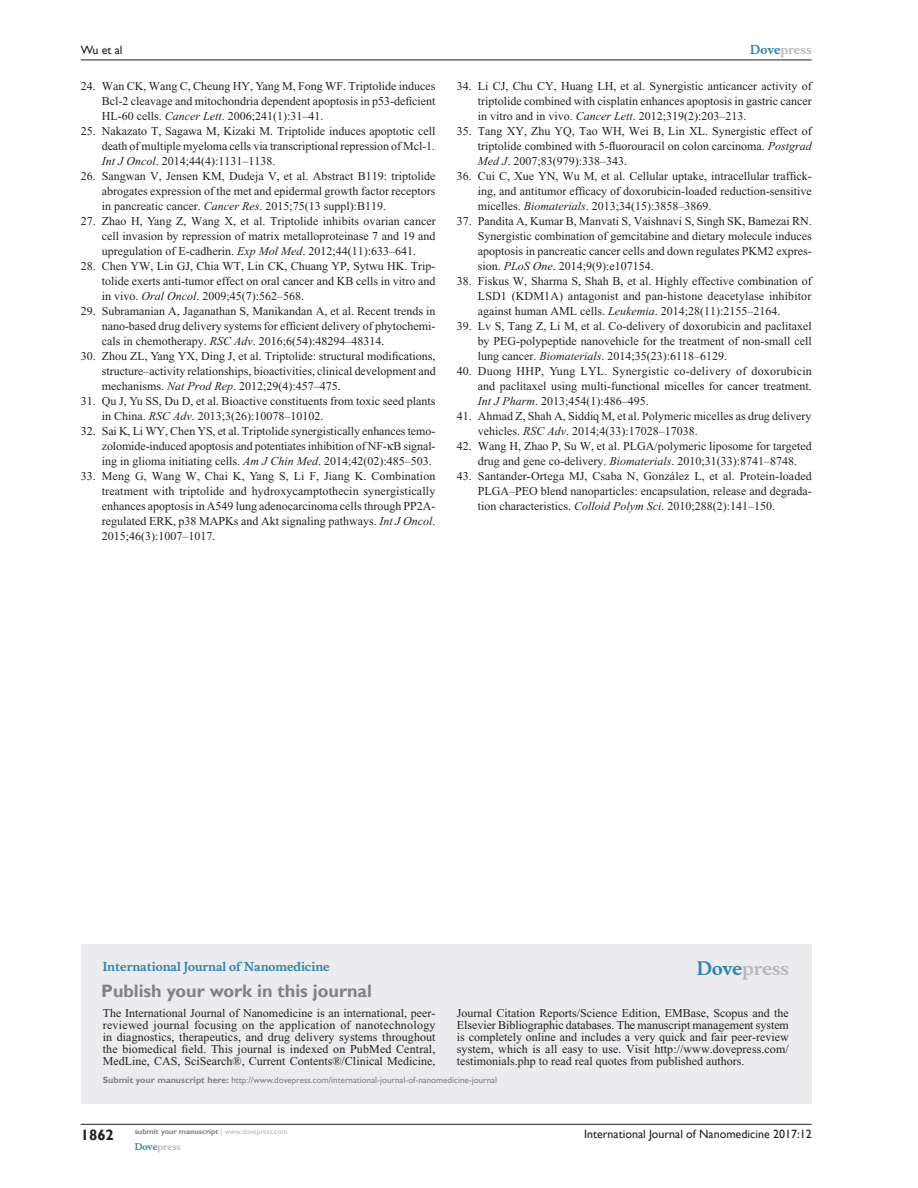
<style>
.page{position:relative;width:918px;height:1188px;background:#fff}
.page>*{position:absolute;margin:0;border:0;box-sizing:border-box;transform-origin:0 0}
.PromBx-H1{font:700 18px "Gill Sans";color:#808285}
.PromBx-Brand{font:700 18px "Musee";color:#b8b9bc}
.t1{font:700 15px "Gill Sans";color:#231f20}
.RefNL2{font:12px/15px "Times New Roman";color:#231f20;text-align:justify}
.PromBx-Tx{font:12px/12px "Times New Roman";color:#231f20;text-align:justify}
.t2{font:12px "Gill Sans";color:#231f20}
.PromBx-JrnlName{font:700 12px "Musee";color:#3485ae}
.t3{font:700 12px "Musee";color:#b8b9bc}
.PromBx-SubmitMssWebA{font:9px "Gill Sans";color:#808285}
.t4{font:700 9px "Musee";color:#b8b9bc}
.t5{font:700 7.5px "Gill Sans";color:#808285}
.s1{font-style:italic}
.s2{color:#3485ae}
.s3{font-weight:700}
.s4{font-weight:400;color:#b8b9bc}
</style>
<div class="page">
<div style="left:81px;top:944px;width:731px;height:159px;background:#ececee"></div>
<hr style="left:81px;top:1124px;width:731px;height:1px;background:#231f20">
<hr style="left:81px;top:60px;width:731px;height:1px;background:#231f20">
<p class="t2" style="left:81px;top:43px;width:43px">Wu et al</p>
<p class="RefNL2" style="left:102px;top:79px;width:335px;text-indent:-21px">24. Wan CK, Wang C, Cheung HY, Yang M, Fong WF. Triptolide induces Bcl-2 cleavage and mitochondria dependent apoptosis in p53-deficient HL-60 cells. <span class="s1">Cancer Lett</span>. 2006;241(1):31–41.</p>
<p class="RefNL2" style="left:102px;top:124px;width:335px;text-indent:-21px">25. Nakazato T, Sagawa M, Kizaki M. Triptolide induces apoptotic cell death of multiple myeloma cells via transcriptional repression of Mcl-1.<br><span class="s1">Int J Oncol</span>. 2014;44(4):1131–1138.</p>
<p class="RefNL2" style="left:102px;top:169px;width:335px;text-indent:-21px">26. Sangwan V, Jensen KM, Dudeja V, et al. Abstract B119: triptolide abrogates expression of the met and epidermal growth factor receptors in pancreatic cancer. <span class="s1">Cancer Res</span>. 2015;75(13 suppl):B119.</p>
<p class="RefNL2" style="left:102px;top:214px;width:335px;text-indent:-21px">27. Zhao H, Yang Z, Wang X, et al. Triptolide inhibits ovarian cancer cell invasion by repression of matrix metalloproteinase 7 and 19 and upregulation of E-cadherin. <span class="s1">Exp Mol Med</span>. 2012;44(11):633–641.</p>
<p class="RefNL2" style="left:102px;top:259px;width:335px;text-indent:-21px">28. Chen YW, Lin GJ, Chia WT, Lin CK, Chuang YP, Sytwu HK. Trip&shy;tolide exerts anti-tumor effect on oral cancer and KB cells in vitro and in vivo. <span class="s1">Oral Oncol</span>. 2009;45(7):562–568.</p>
<p class="RefNL2" style="left:102px;top:304px;width:335px;text-indent:-21px">29. Subramanian A, Jaganathan S, Manikandan A, et al. Recent trends in nano-based drug delivery systems for efficient delivery of phytochemi&shy;cals in chemotherapy. <span class="s1">RSC Adv</span>. 2016;6(54):48294–48314.</p>
<p class="RefNL2" style="left:102px;top:349px;width:336px;text-indent:-21px">30. Zhou ZL, Yang YX, Ding J, et al. Triptolide: structural modifications, structure–activity relationships, bioactivities, clinical development and mechanisms. <span class="s1">Nat Prod Rep</span>. 2012;29(4):457–475.</p>
<p class="RefNL2" style="left:102px;top:394px;width:335px;text-indent:-21px">31. Qu J, Yu SS, Du D, et al. Bioactive constituents from toxic seed plants in China. <span class="s1">RSC Adv</span>. 2013;3(26):10078–10102.</p>
<p class="RefNL2" style="left:102px;top:424px;width:335px;text-indent:-21px">32. Sai K, Li WY, Chen YS, et al. Triptolide synergistically enhances temo&shy;zolomide-induced apoptosis and potentiates inhibition of NF- B signal&shy;ing in glioma initiating cells. <span class="s1">Am J Chin Med</span>. 2014;42(02):485–503.</p>
<p class="RefNL2" style="left:102px;top:469px;width:335px;text-indent:-21px">33. Meng G, Wang W, Chai K, Yang S, Li F, Jiang K. Combination treatment with triptolide and hydroxycamptothecin synergistically enhances apoptosis in A549 lung adenocarcinoma cells through PP2A&shy;regulated ERK, p38 MAPKs and Akt signaling pathways. <span class="s1">Int J Oncol</span>.<br>2015;46(3):1007–1017.</p>
<p class="t3" style="left:750px;top:43px;width:63px"><span class="s2">Dove</span>press</p>
<p class="RefNL2" style="left:478px;top:79px;width:335px;text-indent:-21px">34. Li CJ, Chu CY, Huang LH, et al. Synergistic anticancer activity of triptolide combined with cisplatin enhances apoptosis in gastric cancer in vitro and in vivo. <span class="s1">Cancer Lett</span>. 2012;319(2):203–213.</p>
<p class="RefNL2" style="left:478px;top:124px;width:335px;text-indent:-21px">35. Tang XY, Zhu YQ, Tao WH, Wei B, Lin XL. Synergistic effect of triptolide combined with 5-fluorouracil on colon carcinoma. <span class="s1">Postgrad Med J</span>. 2007;83(979):338–343.</p>
<p class="RefNL2" style="left:478px;top:169px;width:335px;text-indent:-21px">36. Cui C, Xue YN, Wu M, et al. Cellular uptake, intracellular traffick&shy;ing, and antitumor efficacy of doxorubicin-loaded reduction-sensitive micelles. <span class="s1">Biomaterials</span>. 2013;34(15):3858–3869.</p>
<p class="RefNL2" style="left:478px;top:214px;width:335px;text-indent:-21px">37. Pandita A, Kumar B, Manvati S, Vaishnavi S, Singh SK, Bamezai RN.<br>Synergistic combination of gemcitabine and dietary molecule induces apoptosis in pancreatic cancer cells and down regulates PKM2 expres&shy;sion. <span class="s1">PLoS One</span>. 2014;9(9):e107154.</p>
<p class="RefNL2" style="left:478px;top:274px;width:335px;text-indent:-21px">38. Fiskus W, Sharma S, Shah B, et al. Highly effective combination of LSD1 (KDM1A) antagonist and pan-histone deacetylase inhibitor against human AML cells. <span class="s1">Leukemia</span>. 2014;28(11):2155–2164.</p>
<p class="RefNL2" style="left:478px;top:319px;width:335px;text-indent:-21px">39. Lv S, Tang Z, Li M, et al. Co-delivery of doxorubicin and paclitaxel by PEG-polypeptide nanovehicle for the treatment of non-small cell lung cancer. <span class="s1">Biomaterials</span>. 2014;35(23):6118–6129.</p>
<p class="RefNL2" style="left:478px;top:364px;width:336px;text-indent:-21px">40. Duong HHP, Yung LYL. Synergistic co-delivery of doxorubicin and paclitaxel using multi-functional micelles for cancer treatment.<br><span class="s1">Int J Pharm</span>. 2013;454(1):486–495.</p>
<p class="RefNL2" style="left:478px;top:409px;width:335px;text-indent:-21px">41. Ahmad Z, Shah A, Siddiq M, et al. Polymeric micelles as drug delivery vehicles. <span class="s1">RSC Adv</span>. 2014;4(33):17028–17038.</p>
<p class="RefNL2" style="left:457px;top:439px;width:356px;text-align:center">42. Wang H, Zhao P, Su W, et al. PLGA/polymeric liposome for targeted drug and gene co-delivery. <span class="s1">Biomaterials</span>. 2010;31(33):8741–8748.</p>
<p class="RefNL2" style="left:478px;top:469px;width:336px;text-indent:-21px">43. Santander-Ortega MJ, Csaba N, González L, et al. Protein-loaded PLGA–PEO blend nanoparticles: encapsulation, release and degrada&shy;tion characteristics. <span class="s1">Colloid Polym Sci</span>. 2010;288(2):141–150.</p>
<p class="PromBx-JrnlName" style="left:103px;top:959px;width:228px">International Journal of Nanomedicine</p>
<p class="PromBx-H1" style="left:101px;top:980px;width:272px">Publish your work in this journal</p>
<p class="PromBx-Brand" style="left:697px;top:958px;width:94px"><span class="s2">Dove</span>press</p>
<p class="PromBx-Tx" style="left:103px;top:1007px;width:334px">The International Journal of Nanomedicine is an international, peer&shy;reviewed journal focusing on the application of nanotechnology in diagnostics, therapeutics, and drug delivery systems throughout the biomedical field. This journal is indexed on PubMed Central, MedLine, CAS, SciSearch®, Current Contents®/Clinical Medicine,</p>
<p class="PromBx-Tx" style="left:457px;top:1007px;width:334px">Journal Citation Reports/Science Edition, EMBase, Scopus and the Elsevier Bibliographic databases. The manuscript management system is completely online and includes a very quick and fair peer-review system, which is all easy to use. Visit http://www.dovepress.com/ testimonials.php to read real quotes from published authors.</p>
<p class="PromBx-SubmitMssWebA" style="left:103px;top:1075px;width:396px"><span class="s3">Submit your manuscript here:</span> http://www.dovepress.com/international-journal-of-nanomedicine-journal</p>
<p class="t1" style="left:81px;top:1126px;width:35px">1862</p>
<p class="t5" style="left:135px;top:1127px;width:154px">submit your manuscript <span class="s4">| www.dovepress.com</span></p>
<p class="t4" style="left:135px;top:1141px;width:48px"><span class="s2">Dove</span>press</p>
<p class="t2" style="left:584px;top:1127px;width:229px">International Journal of Nanomedicine 2017:12</p>
</div>
